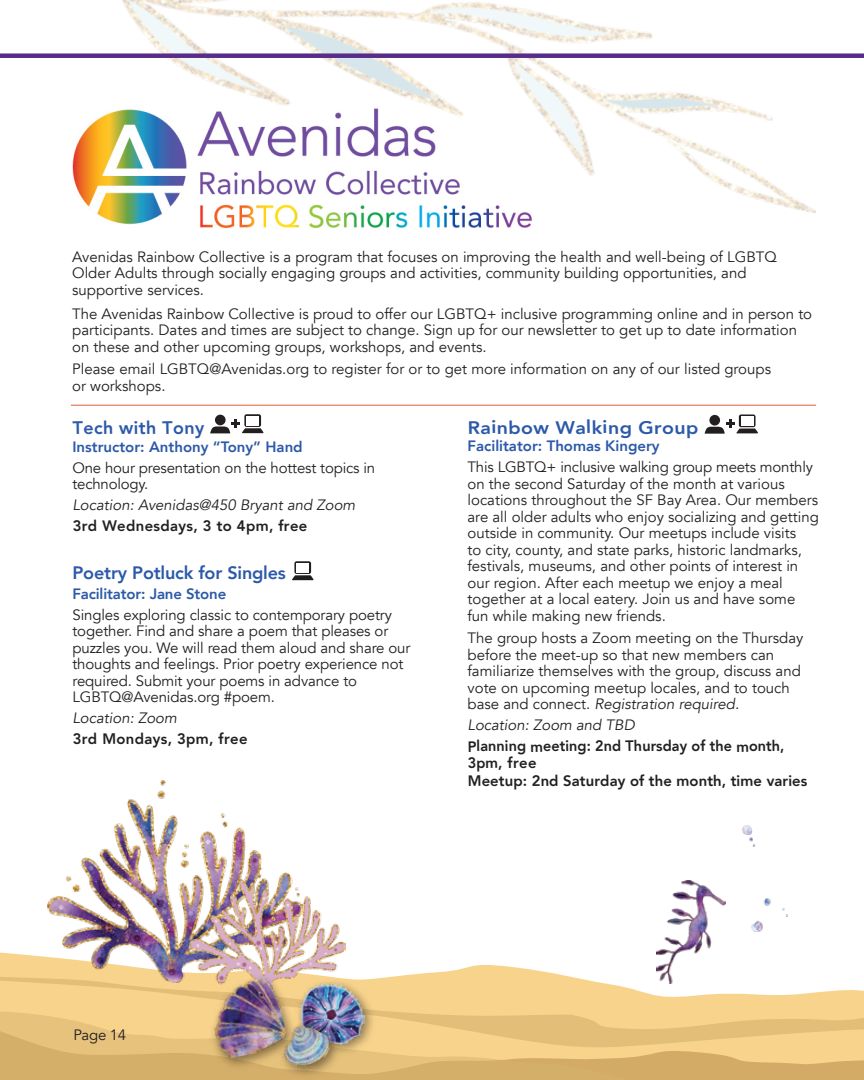
<style>
.page{position:relative;width:864px;height:1080px;background:#fff}
.page>*{position:absolute;margin:0;border:0;box-sizing:border-box;transform-origin:0 0}
.t1{font:800 18px "Avenir";letter-spacing:-.01em;color:#2c59a8}
.t2{font:800 18px "Avenir";letter-spacing:-.01em;color:#2c59a8;scale:1.09 1}
.t3{font:15px/16.5px "Avenir";color:#231f20}
.t4{font:800 15px/14.4px "Avenir";color:#231f20}
.t5{font:800 15px "Avenir";color:#2c59a8}
.t6{font:italic 15px "Avenir";color:#231f20}
.s1{font-style:italic}
</style>
<div class="page">
<svg style="left:0;top:950px;width:657px;height:27px"></svg>
<svg style="left:0;top:977px;width:864px;height:48px;background:#f7d89c"></svg>
<svg style="left:669px;top:1025px;width:195px;height:55px;background:#e5bf79"></svg>
<svg style="left:0;top:1011px;width:669px;height:69px;background:#e4bf79"></svg>
<svg style="left:294px;top:561px;width:17px;height:13px"></svg>
<svg style="left:292px;top:575px;width:22px;height:5px"></svg>
<div style="left:296px;top:563px;width:13px;height:9px;background:#fff"></div>
<div style="left:215px;top:415px;width:11px;height:10px;background:#231f20;border-radius:50%"></div>
<div style="left:244px;top:414px;width:17px;height:13px;background:#231f20;border-radius:2px"></div>
<svg style="left:210px;top:419px;width:54px;height:14px"></svg>
<div style="left:246px;top:416px;width:13px;height:9px;background:#fff"></div>
<img style="left:96px;top:213px;width:437px;height:16px">
<div style="left:709px;top:415px;width:11px;height:11px;background:#231f20;border-radius:50%"></div>
<div style="left:739px;top:414px;width:17px;height:13px;background:#231f20;border-radius:2px"></div>
<svg style="left:705px;top:420px;width:53px;height:14px"></svg>
<div style="left:741px;top:416px;width:13px;height:10px;background:#fff"></div>
<hr style="left:71px;top:405px;width:745px;height:1px;background:#e58a6f">
<img style="left:48px;top:781px;width:214px;height:201px">
<img style="left:189px;top:868px;width:157px;height:124px">
<img style="left:302px;top:972px;width:79px;height:89px">
<img style="left:302px;top:982px;width:63px;height:62px">
<img style="left:205px;top:969px;width:97px;height:105px">
<img style="left:207px;top:976px;width:82px;height:84px">
<img style="left:275px;top:1017px;width:70px;height:63px">
<img style="left:278px;top:1020px;width:57px;height:56px">
<img style="left:657px;top:880px;width:69px;height:104px">
<img style="left:743px;top:826px;width:44px;height:105px">
<img style="left:72px;top:0;width:744px;height:213px">
<div style="left:0;top:53px;width:864px;height:5px;background:#572d89"></div>
<p class="t3" style="left:72px;top:248px;width:706px">Avenidas Rainbow Collective is a program that focuses on improving the health and well-being of LGBTQ<br>Older Adults through socially engaging groups and activities, community building opportunities, and supportive services.</p>
<p class="t3" style="left:72px;top:305px;width:742px">The Avenidas Rainbow Collective is proud to offer our LGBTQ+ inclusive programming online and in person to participants. Dates and times are subject to change. Sign up for our newsletter to get up to date information on these and other upcoming groups, workshops, and events.</p>
<p class="t3" style="left:72px;top:361px;width:700px">Please email LGBTQ@Avenidas.org to register for or to get more information on any of our listed groups or workshops.</p>
<p class="t2" style="left:468px;top:415px;width:213px;rotate:-1deg">Rainbow Walking Group</p>
<p class="t5" style="left:468px;top:435px;width:194px">Facilitator: Thomas Kingery</p>
<p class="t3" style="left:468px;top:459px;width:353px">This LGBTQ+ inclusive walking group meets monthly on the second Saturday of the month at various locations throughout the SF Bay Area. Our members are all older adults who enjoy socializing and getting outside in community. Our meetups include visits<br>to city, county, and state parks, historic landmarks, festivals, museums, and other points of interest in our region. After each meetup we enjoy a meal together at a local eatery. Join us and have some fun while making new friends.</p>
<p class="t3" style="left:468px;top:630px;width:337px">The group hosts a Zoom meeting on the Thursday before the meet-up so that new members can familiarize themselves with the group, discuss and vote on upcoming meetup locales, and to touch base and connect. <span class="s1">Registration required.</span></p>
<p class="t6" style="left:468px;top:716px;width:169px">Location: Zoom and TBD</p>
<p class="t4" style="left:467px;top:742px;width:318px;rotate:-1deg">Planning meeting: 2nd Thursday of the month,<br>3pm, free</p>
<p class="t4" style="left:468px;top:777px;width:341px;rotate:-1deg">Meetup: 2nd Saturday of the month, time varies</p>
<p class="t1" style="left:72px;top:415px;width:133px;rotate:-1deg">Tech with Tony</p>
<p class="t5" style="left:72px;top:435px;width:232px">Instructor: Anthony “Tony” Hand</p>
<p class="t3" style="left:72px;top:460px;width:304px">One hour presentation on the hottest topics in technology.</p>
<p class="t6" style="left:72px;top:496px;width:284px">Location: Avenidas@450 Bryant and Zoom</p>
<p class="t4" style="left:73px;top:521px;width:236px;rotate:-1deg">3rd Wednesdays, 3 to 4pm, free</p>
<p class="t1" style="left:72px;top:559px;width:215px">Poetry Potluck for Singles</p>
<p class="t5" style="left:72px;top:582px;width:155px">Facilitator: Jane Stone</p>
<p class="t3" style="left:72px;top:607px;width:340px">Singles exploring classic to contemporary poetry together. Find and share a poem that pleases or puzzles you. We will read them aloud and share our thoughts and feelings. Prior poetry experience not required. Submit your poems in advance to LGBTQ@Avenidas.org #poem.</p>
<p class="t6" style="left:72px;top:709px;width:106px">Location: Zoom</p>
<p class="t4" style="left:73px;top:733px;width:177px;rotate:-1deg">3rd Mondays, 3pm, free</p>
<p class="t3" style="left:73px;top:1027px;width:54px">Page 14</p>
</div>
